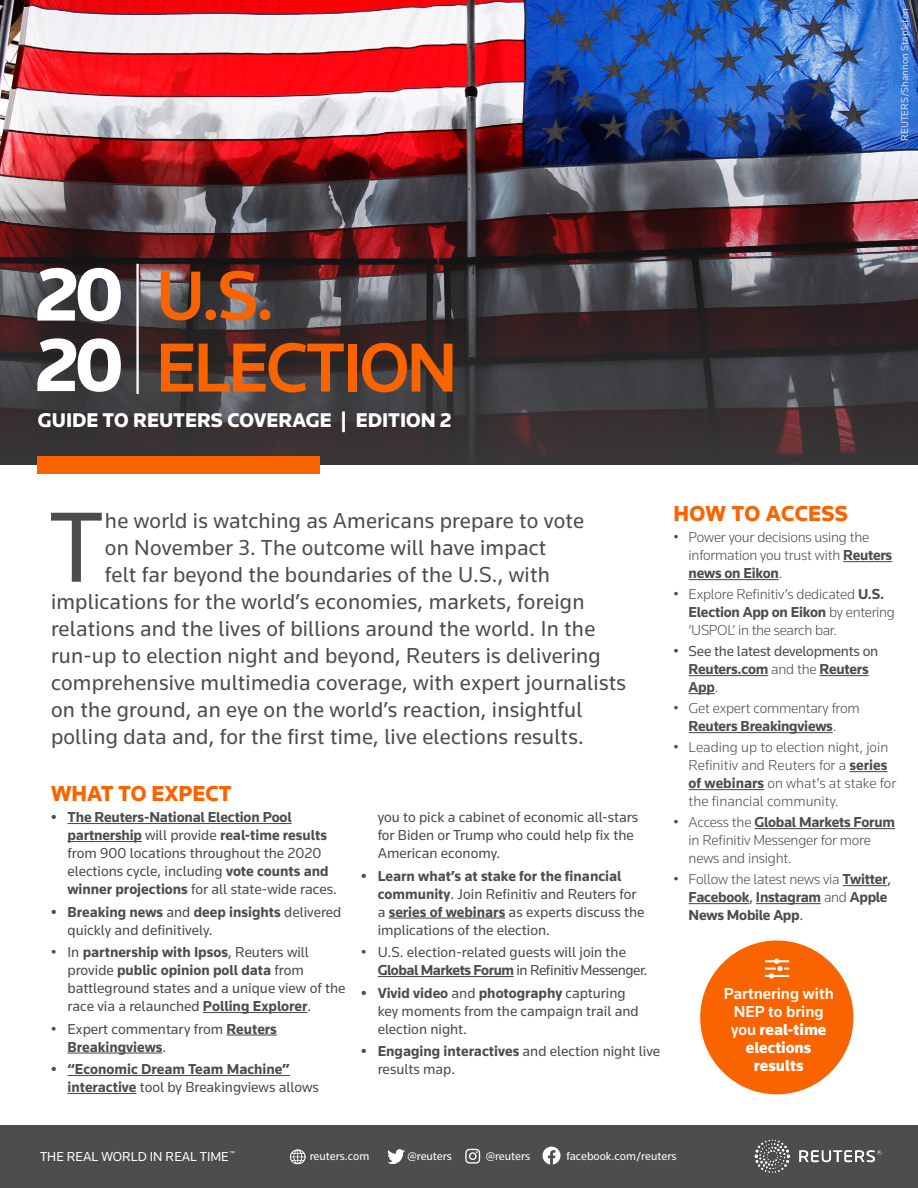
<style>
.page{position:relative;width:918px;height:1188px;background:#fff}
.page>*{position:absolute;margin:0;border:0;box-sizing:border-box;transform-origin:0 0}
.t1{font:103.65px "Knowledge";color:#4d4d4d}
.t2{font:500 72px/72px "Knowledge";letter-spacing:-.04em;color:#fa6400}
.t3{font:22.5px "Knowledge";letter-spacing:.01em;color:#4d4d4d}
.t4{font:900 22.5px "Knowledge";letter-spacing:.01em;color:#fa6400}
.t5{font:900 20.7px "Knowledge";color:#fff}
.t6{font:500 16.5px/18px "Knowledge";color:#fff;text-align:center}
.t7{font:15px/18px "Knowledge";color:#4d4d4d}
.t8{font:300 15px/18px "Knowledge";letter-spacing:-.015em;color:#4d4d4d}
.t9{font:700 15px/18px "Knowledge";letter-spacing:-.015em;color:#4d4d4d}
.t10{font:13.5px "Knowledge";color:#fff}
.t11{font:12px "Knowledge";color:#fff}
.t12{font:10.5px "Knowledge";color:#dcddde}
.t13{font:7.5px "Knowledge";color:#fff}
.s1{font-weight:900;font-size:78px;color:#fff}
.s2{font-weight:700}
.s3{font-weight:400}
.s4{font-weight:300}
.s5{font-weight:900}
</style>
<div class="page">
<img style="left:0;top:0;width:918px;height:148px">
<hr style="left:68px;top:823px;width:224px;height:1px;background:#4d4d4d">
<hr style="left:68px;top:841px;width:74px;height:1px;background:#4d4d4d">
<hr style="left:203px;top:1012px;width:105px;height:1px;background:#4d4d4d">
<hr style="left:226px;top:1035px;width:51px;height:1px;background:#4d4d4d">
<hr style="left:68px;top:1053px;width:94px;height:1px;background:#4d4d4d">
<hr style="left:68px;top:1075px;width:222px;height:1px;background:#4d4d4d">
<hr style="left:68px;top:1093px;width:68px;height:1px;background:#4d4d4d">
<hr style="left:389px;top:918px;width:116px;height:1px;background:#4d4d4d">
<hr style="left:378px;top:976px;width:136px;height:1px;background:#4d4d4d">
<div style="left:0;top:1125px;width:918px;height:63px;background:#4d4d4d"></div>
<img style="left:754px;top:1139px;width:128px;height:34px">
<img style="left:387px;top:1150px;width:17px;height:14px">
<svg style="left:465px;top:1149px;width:15px;height:15px"></svg>
<img style="left:289px;top:1149px;width:17px;height:16px">
<svg style="left:543px;top:1147px;width:18px;height:17px"></svg>
<img style="left:0;top:148px;width:918px;height:316px">
<hr style="left:136px;top:264px;width:3px;height:130px;background:#fff">
<hr style="left:843px;top:561px;width:49px;height:1px;background:#4d4d4d">
<hr style="left:689px;top:579px;width:90px;height:1px;background:#4d4d4d">
<hr style="left:689px;top:675px;width:79px;height:1px;background:#4d4d4d">
<hr style="left:820px;top:675px;width:49px;height:1px;background:#4d4d4d">
<svg style="left:689px;top:693px;width:26px;height:1px"></svg>
<hr style="left:689px;top:732px;width:144px;height:1px;background:#4d4d4d">
<hr style="left:850px;top:771px;width:37px;height:1px;background:#4d4d4d">
<hr style="left:689px;top:789px;width:75px;height:1px;background:#4d4d4d">
<hr style="left:754px;top:828px;width:141px;height:1px;background:#4d4d4d">
<hr style="left:843px;top:885px;width:44px;height:1px;background:#4d4d4d">
<hr style="left:689px;top:903px;width:60px;height:1px;background:#4d4d4d">
<hr style="left:756px;top:903px;width:65px;height:1px;background:#4d4d4d">
<div style="left:37px;top:456px;width:283px;height:18px;background:#fa6400"></div>
<div style="left:700px;top:941px;width:154px;height:153px;background:#fa6400;border-radius:50%"></div>
<svg style="left:766px;top:959px;width:23px;height:20px"></svg>
<p class="t12" style="left:898px;top:141px;width:134px;rotate:-90deg">REUTERS/Shannon Stapleton</p>
<h2 class="t2" style="left:36px;top:258px;width:423px"><span class="s1">20</span> U.S.<br><span class="s1">20</span> ELECTION</h2>
<h3 class="t5" style="left:38px;top:408px;width:415px">GUIDE TO REUTERS COVERAGE | EDITION 2</h3>
<h1 class="t1" style="left:49px;top:483px;width:57px">T</h1>
<h3 class="t3" style="left:105px;top:506px;width:481px">he world is watching as Americans prepare to vote</h3>
<h3 class="t3" style="left:105px;top:533px;width:443px">on November 3. The outcome will have impact</h3>
<h3 class="t3" style="left:105px;top:560px;width:447px">felt far beyond the boundaries of the U.S., with</h3>
<h3 class="t3" style="left:51px;top:587px;width:535px">implications for the world’s economies, markets, foreign</h3>
<h3 class="t3" style="left:51px;top:614px;width:546px">relations and the lives of billions around the world. In the</h3>
<h3 class="t3" style="left:51px;top:641px;width:551px">run-up to election night and beyond, Reuters is delivering</h3>
<h3 class="t3" style="left:51px;top:668px;width:577px">comprehensive multimedia coverage, with expert journalists</h3>
<h3 class="t3" style="left:51px;top:695px;width:533px">on the ground, an eye on the world’s reaction, insightful</h3>
<h3 class="t3" style="left:51px;top:722px;width:534px">polling data and, for the first time, live elections results.</h3>
<h3 class="t4" style="left:51px;top:780px;width:182px">WHAT TO EXPECT</h3>
<p class="t7" style="left:68px;top:808px;width:271px;text-indent:-17px"><span class="s2">• The Reuters-National Election Pool partnership</span> will provide <span class="s2">real-time results </span>from 900 locations throughout the 2020 elections cycle, including <span class="s2">vote counts and winner projections</span> for all state-wide races.</p>
<p class="t7" style="left:68px;top:902px;width:276px;text-indent:-16px"><span class="s2">• Breaking news</span> and <span class="s2">deep insights</span> delivered quickly and definitively.</p>
<p class="t7" style="left:68px;top:943px;width:280px;text-indent:-16px">• In <span class="s2">partnership with Ipsos</span>, Reuters will provide <span class="s2">public opinion poll data</span> from battleground states and a unique view of the race via a relaunched <span class="s2">Polling Explorer</span>.</p>
<p class="t7" style="left:68px;top:1019px;width:211px;text-indent:-16px">• Expert commentary from <span class="s2">Reuters<br>Breakingviews</span>.</p>
<p class="t9" style="left:68px;top:1060px;width:253px;text-indent:-16px">• “Economic Dream Team Machine” interactive <span class="s3">tool by Breakingviews allows</span></p>
<p class="t7" style="left:378px;top:808px;width:262px">you to pick a cabinet of economic all-stars for Biden or Trump who could help fix the<br>American economy.</p>
<p class="t7" style="left:378px;top:866px;width:268px;text-indent:-16px"><span class="s2">• Learn what’s at stake for the financial community</span>. Join Refinitiv and Reuters for a <span class="s2">series of webinars</span> as experts discuss the implications of the election.</p>
<p class="t7" style="left:378px;top:943px;width:271px;text-indent:-16px">• U.S. election-related guests will join the<br><span class="s2">Global Markets Forum</span> in Refinitiv Messenger.</p>
<p class="t7" style="left:378px;top:983px;width:263px;text-indent:-16px"><span class="s2">• Vivid video</span> and <span class="s2">photography</span> capturing key moments from the campaign trail and election night.</p>
<p class="t7" style="left:378px;top:1042px;width:284px;text-indent:-16px"><span class="s2">• Engaging interactives</span> and election night live results map.</p>
<h3 class="t4" style="left:674px;top:500px;width:176px">HOW TO ACCESS</h3>
<p class="t8" style="left:689px;top:528px;width:205px;text-indent:-15px">• Power your decisions using the information you trust with <span class="s2">Reuters news on Eikon</span>.</p>
<p class="t8" style="left:689px;top:585px;width:208px;text-indent:-15px">• Explore Refinitiv’s dedicated <span class="s2">U.S.<br>Election App on Eikon</span> by entering ‘USPOL’ in the search bar.</p>
<p class="t7" style="left:689px;top:642px;width:191px;text-indent:-15px">• See the latest developments on<br><span class="s2">Reuters.com</span> <span class="s4">and the</span> <span class="s2">Reuters<br>App</span><span class="s4">.</span></p>
<p class="t8" style="left:674px;top:699px;width:188px;text-align:center">• Get expert commentary from<br><span class="s2">Reuters Breakingviews</span>.</p>
<p class="t8" style="left:689px;top:738px;width:209px;text-indent:-15px">• Leading up to election night, join<br>Refinitiv and Reuters for a <span class="s2">series of webinars</span> on what’s at stake for the financial community.</p>
<p class="t8" style="left:689px;top:813px;width:208px;text-indent:-15px">• Access the <span class="s2">Global Markets Forum </span>in Refinitiv Messenger for more news and insight.</p>
<p class="t9" style="left:689px;top:870px;width:204px;text-indent:-15px"><span class="s4">• Follow the latest news via</span> Twitter<span class="s3">,<br></span>Facebook<span class="s3">,</span> Instagram <span class="s4">and</span> Apple<br>News Mobile App<span class="s3">.</span></p>
<p class="t6" style="left:724px;top:985px;width:112px">Partnering with<br>NEP to bring you <span class="s5">real-time elections results</span></p>
<p class="t13" style="left:230px;top:1149px;width:7px">™</p>
<p class="t10" style="left:40px;top:1148px;width:190px">THE REAL WORLD IN REAL TIME</p>
<p class="t11" style="left:310px;top:1148px;width:61px">reuters.com</p>
<p class="t11" style="left:407px;top:1149px;width:46px">@reuters</p>
<p class="t11" style="left:486px;top:1149px;width:46px">@reuters</p>
<p class="t11" style="left:566px;top:1149px;width:112px">facebook.com/reuters</p>
</div>
